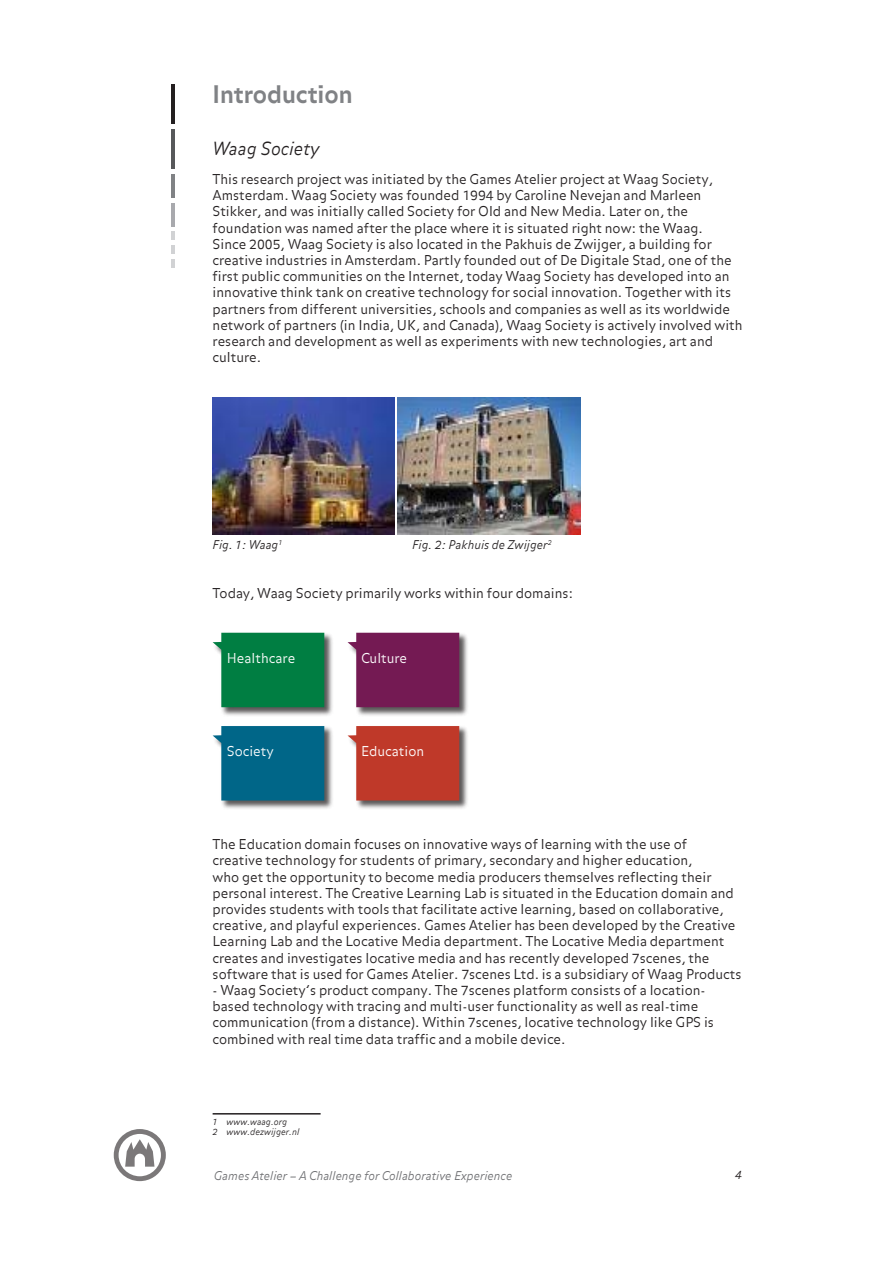
<style>
.page{position:relative;width:893px;height:1263px;background:#fff}
.page>*{position:absolute;margin:0;border:0;box-sizing:border-box;transform-origin:0 0}
.t1{font:700 24px "Balance";color:#808285}
.t2{font:italic 300 18px "Balance";color:#231f20}
.t3{font:300 13.5px/16.2px "Balance";color:#231f20}
.t4{font:300 13.5px "Balance";color:#fff}
.t5{font:italic 300 12px "Balance";color:#6c6d70}
.t6{font:italic 300 12px "Balance";color:#231f20}
.t7{font:italic 300 9px/10.8px "Balance";color:#231f20}
</style>
<div class="page">
<hr style="left:171px;top:84px;width:4px;height:40px;background:#231f20">
<svg style="left:114px;top:1129px;width:52px;height:52px"></svg>
<hr style="left:171px;top:129px;width:4px;height:40px;background:#57585a">
<hr style="left:171px;top:174px;width:4px;height:24px;background:#808285">
<hr style="left:171px;top:203px;width:4px;height:23px;background:#a8a9ad">
<svg style="left:171px;top:232px;width:4px;height:36px"></svg>
<img style="left:213px;top:398px;width:181px;height:137px">
<img style="left:397px;top:397px;width:183px;height:138px">
<div style="left:213px;top:724px;width:121px;height:86px;background:#231f20;opacity:.75"></div>
<svg style="left:213px;top:726px;width:111px;height:74px;background:#127090"></svg>
<div style="left:213px;top:631px;width:121px;height:86px;background:#231f20;opacity:.75"></div>
<svg style="left:213px;top:633px;width:111px;height:74px;background:#11864f"></svg>
<div style="left:348px;top:631px;width:121px;height:86px;background:#231f20;opacity:.75"></div>
<svg style="left:348px;top:633px;width:111px;height:74px;background:#7d295e"></svg>
<div style="left:348px;top:724px;width:121px;height:86px;background:#231f20;opacity:.75"></div>
<svg style="left:348px;top:726px;width:111px;height:74px;background:#c34637"></svg>
<hr style="left:213px;top:1113px;width:108px;height:1px;background:#231f20">
<h1 class="t1" style="left:213px;top:80px;width:142px">Introduction</h1>
<h2 class="t2" style="left:213px;top:138px;width:108px">Waag Society</h2>
<p class="t3" style="left:213px;top:172px;width:531px">This research project was initiated by the Games Atelier project at Waag Society, Amsterdam. Waag Society was founded 1994 by Caroline Nevejan and Marleen Stikker, and was initially called Society for Old and New Media. Later on, the foundation was named after the place where it is situated right now: the Waag.<br>Since 2005, Waag Society is also located in the Pakhuis de Zwijger, a building for creative industries in Amsterdam. Partly founded out of De Digitale Stad, one of the first public communities on the Internet, today Waag Society has developed into an innovative think tank on creative technology for social innovation. Together with its partners from different universities, schools and companies as well as its worldwide network of partners (in India, UK, and Canada), Waag Society is actively involved with research and development as well as experiments with new technologies, art and culture.</p>
<p class="t6" style="left:213px;top:538px;width:67px">Fig. 1: Waag</p>
<p class="t6" style="left:412px;top:538px;width:137px">Fig. 2: Pakhuis de Zwijger</p>
<p class="t3" style="left:213px;top:585px;width:362px">Today, Waag Society primarily works within four domains:</p>
<p class="t4" style="left:227px;top:650px;width:70px">Healthcare</p>
<p class="t4" style="left:361px;top:650px;width:48px">Culture</p>
<p class="t4" style="left:227px;top:744px;width:48px">Society</p>
<p class="t4" style="left:361px;top:744px;width:65px">Education</p>
<p class="t3" style="left:213px;top:837px;width:530px">The Education domain focuses on innovative ways of learning with the use of<br>creative technology for students of primary, secondary and higher education,<br>who get the opportunity to become media producers themselves reflecting their personal interest. The Creative Learning Lab is situated in the Education domain and provides students with tools that facilitate active learning, based on collaborative, creative, and playful experiences. Games Atelier has been developed by the Creative Learning Lab and the Locative Media department. The Locative Media department creates and investigates locative media and has recently developed 7scenes, the software that is used for Games Atelier. 7scenes Ltd. is a subsidiary of Waag Products</p>
<p class="t3" style="left:213px;top:983px;width:503px">- Waag Society’s product company. The 7scenes platform consists of a location&shy;based technology with tracing and multi-user functionality as well as real-time communication (from a distance). Within 7scenes, locative technology like GPS is combined with real time data traffic and a mobile device.</p>
<p class="t7" style="left:226px;top:1116px;width:75px">www.waag.org www.dezwijger.nl</p>
<p class="t5" style="left:214px;top:1169px;width:300px">Games Atelier – A Challenge for Collaborative Experience</p>
</div>
